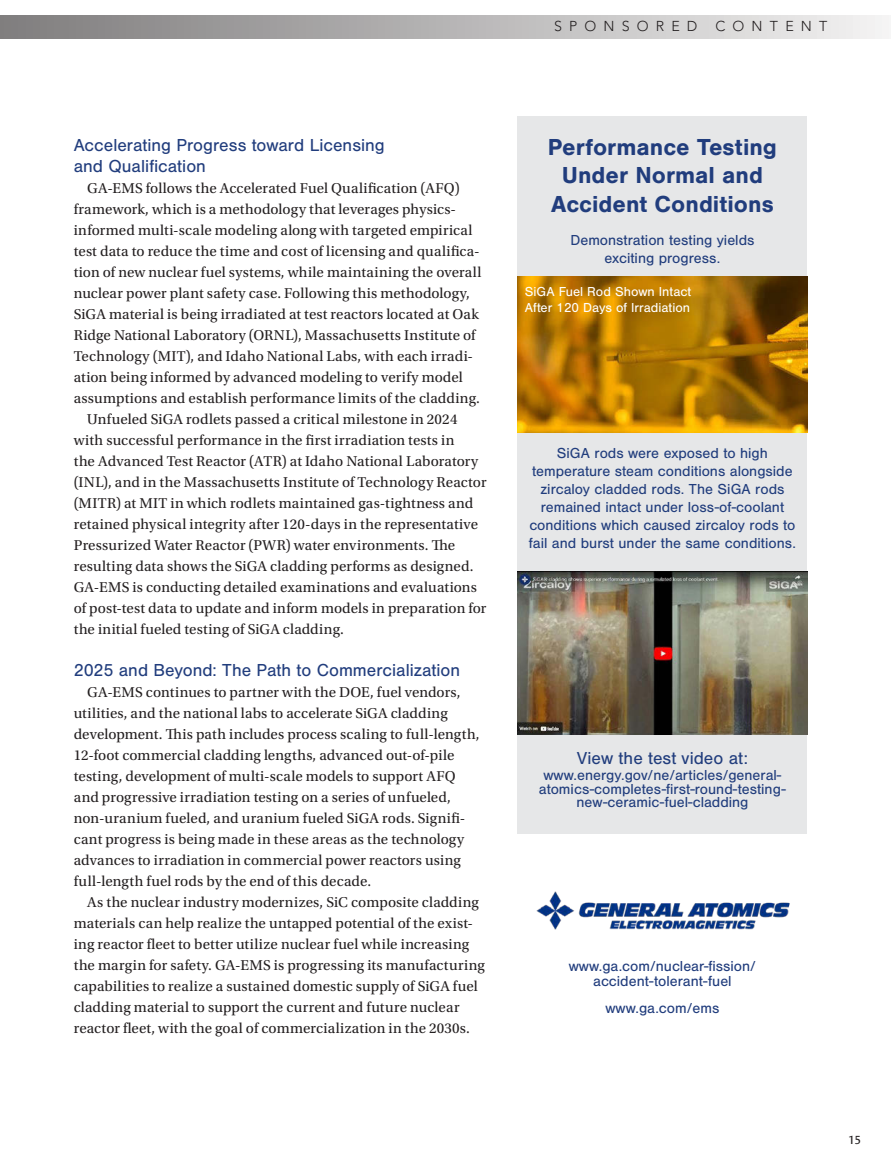
<style>
.page{position:relative;width:891px;height:1175px;background:#fff}
.page>*{position:absolute;margin:0;border:0;box-sizing:border-box;transform-origin:0 0}
.t1{font:700 24px/28.8px "Nimbus San";color:#213d7d;text-align:center}
.t2{font:18px/21px "Nimbus San";color:#213d7d}
.t3{font:15px/21px "Utopia Std";letter-spacing:.01em;color:#231f20}
.t4{font:15px/18px "Nimbus San";color:#213d7d;text-align:center}
.t5{font:300 14.25px "Avenir LT Pro";letter-spacing:.505em;color:#231f20}
.t6{font:13.5px/16.2px "Nimbus San";color:#fff}
.t7{font:12px "Le Monde Sans Std";color:#231f20}
</style>
<div class="page">
<div style="left:0;top:16px;width:891px;height:22px;background:linear-gradient(to right,#7d7b7c,#f1f0f0)"></div>
<img style="left:536px;top:891px;width:254px;height:39px">
<div style="left:518px;top:116px;width:289px;height:717px;background:#e6e7e8"></div>
<img style="left:518px;top:571px;width:289px;height:163px">
<img style="left:517px;top:276px;width:290px;height:157px">
<p class="t5" style="left:554px;top:17px;width:145px">SPONSORED</p>
<p class="t5" style="left:715px;top:17px;width:113px">CONTENT</p>
<p class="t2" style="left:74px;top:135px;width:313px">Accelerating Progress toward Licensing and Qualification</p>
<p class="t3" style="left:87px;top:178px;width:374px">GA-EMS follows the Accelerated Fuel Qualification (AFQ)</p>
<p class="t3" style="left:74px;top:199px;width:384px">framework, which is a methodology that leverages physics-</p>
<p class="t3" style="left:74px;top:220px;width:400px">informed multi-scale modeling along with targeted empirical</p>
<p class="t3" style="left:74px;top:241px;width:408px">test data to reduce the time and cost of licensing and qualifica-</p>
<p class="t3" style="left:74px;top:262px;width:409px">tion of new nuclear fuel systems, while maintaining the overall</p>
<p class="t3" style="left:74px;top:283px;width:398px">nuclear power plant safety case. Following this methodology,</p>
<p class="t3" style="left:74px;top:304px;width:407px">SiGA material is being irradiated at test reactors located at Oak</p>
<p class="t3" style="left:74px;top:325px;width:403px">Ridge National Laboratory (ORNL), Massachusetts Institute of</p>
<p class="t3" style="left:74px;top:346px;width:401px">Technology (MIT), and Idaho National Labs, with each irradi-</p>
<p class="t3" style="left:74px;top:367px;width:391px">ation being informed by advanced modeling to verify model</p>
<p class="t3" style="left:74px;top:388px;width:408px">assumptions and establish performance limits of the cladding.</p>
<p class="t3" style="left:87px;top:409px;width:372px">Unfueled SiGA rodlets passed a critical milestone in 2024</p>
<p class="t3" style="left:74px;top:430px;width:382px">with successful performance in the first irradiation tests in</p>
<p class="t3" style="left:74px;top:451px;width:406px">the Advanced Test Reactor (ATR) at Idaho National Laboratory</p>
<p class="t3" style="left:74px;top:472px;width:414px">(INL), and in the Massachusetts Institute of Technology Reactor</p>
<p class="t3" style="left:74px;top:493px;width:401px">(MITR) at MIT in which rodlets maintained gas-tightness and</p>
<p class="t3" style="left:74px;top:514px;width:406px">retained physical integrity after 120-days in the representative</p>
<p class="t3" style="left:74px;top:535px;width:383px">Pressurized Water Reactor (PWR) water environments. The</p>
<p class="t3" style="left:74px;top:556px;width:401px">resulting data shows the SiGA cladding performs as designed.</p>
<p class="t3" style="left:74px;top:577px;width:405px">GA-EMS is conducting detailed examinations and evaluations</p>
<p class="t3" style="left:74px;top:598px;width:414px">of post-test data to update and inform models in preparation for</p>
<p class="t3" style="left:74px;top:619px;width:272px">the initial fueled testing of SiGA cladding.</p>
<p class="t2" style="left:74px;top:660px;width:388px">2025 and Beyond: The Path to Commercialization</p>
<p class="t3" style="left:74px;top:682px;width:407px;text-indent:14px">GA-EMS continues to partner with the DOE, fuel vendors, utilities, and the national labs to accelerate SiGA cladding development. This path includes process scaling to full-length, 12-foot commercial cladding lengths, advanced out-of-pile testing, development of multi-scale models to support AFQ and progressive irradiation testing on a series of unfueled, non-uranium fueled, and uranium fueled SiGA rods. Signifi&shy;cant progress is being made in these areas as the technology advances to irradiation in commercial power reactors using full-length fuel rods by the end of this decade.</p>
<p class="t3" style="left:74px;top:892px;width:413px;text-indent:14px">As the nuclear industry modernizes, SiC composite cladding materials can help realize the untapped potential of the exist&shy;ing reactor fleet to better utilize nuclear fuel while increasing the margin for safety. GA-EMS is progressing its manufacturing capabilities to realize a sustained domestic supply of SiGA fuel cladding material to support the current and future nuclear reactor fleet, with the goal of commercialization in the 2030s.</p>
<h1 class="t1" style="left:548px;top:132px;width:231px">Performance Testing<br>Under Normal and<br>Accident Conditions</h1>
<p class="t4" style="left:570px;top:231px;width:186px">Demonstration testing yields exciting progress.</p>
<p class="t6" style="left:525px;top:284px;width:168px">SiGA Fuel Rod Shown Intact<br>After 120 Days of Irradiation</p>
<p class="t4" style="left:529px;top:444px;width:268px">SiGA rods were exposed to high temperature steam conditions alongside zircaloy cladded rods. The SiGA rods remained intact under loss-of-coolant conditions which caused zircaloy rods to fail and burst under the same conditions.</p>
<p class="t2" style="left:577px;top:747px;width:173px">View the test video at:</p>
<p class="t4" style="left:539px;top:768px;width:249px;line-height:13.5px">www.energy.gov/ne/articles/general&shy;atomics-completes-first-round-testing&shy;new-ceramic-fuel-cladding</p>
<p class="t4" style="left:569px;top:958px;width:189px;line-height:15px">www.ga.com/nuclear-fission/ accident-tolerant-fuel</p>
<p class="t4" style="left:605px;top:998px;width:115px">www.ga.com/ems</p>
<p class="t7" style="left:849px;top:1132px;width:14px">15</p>
</div>
